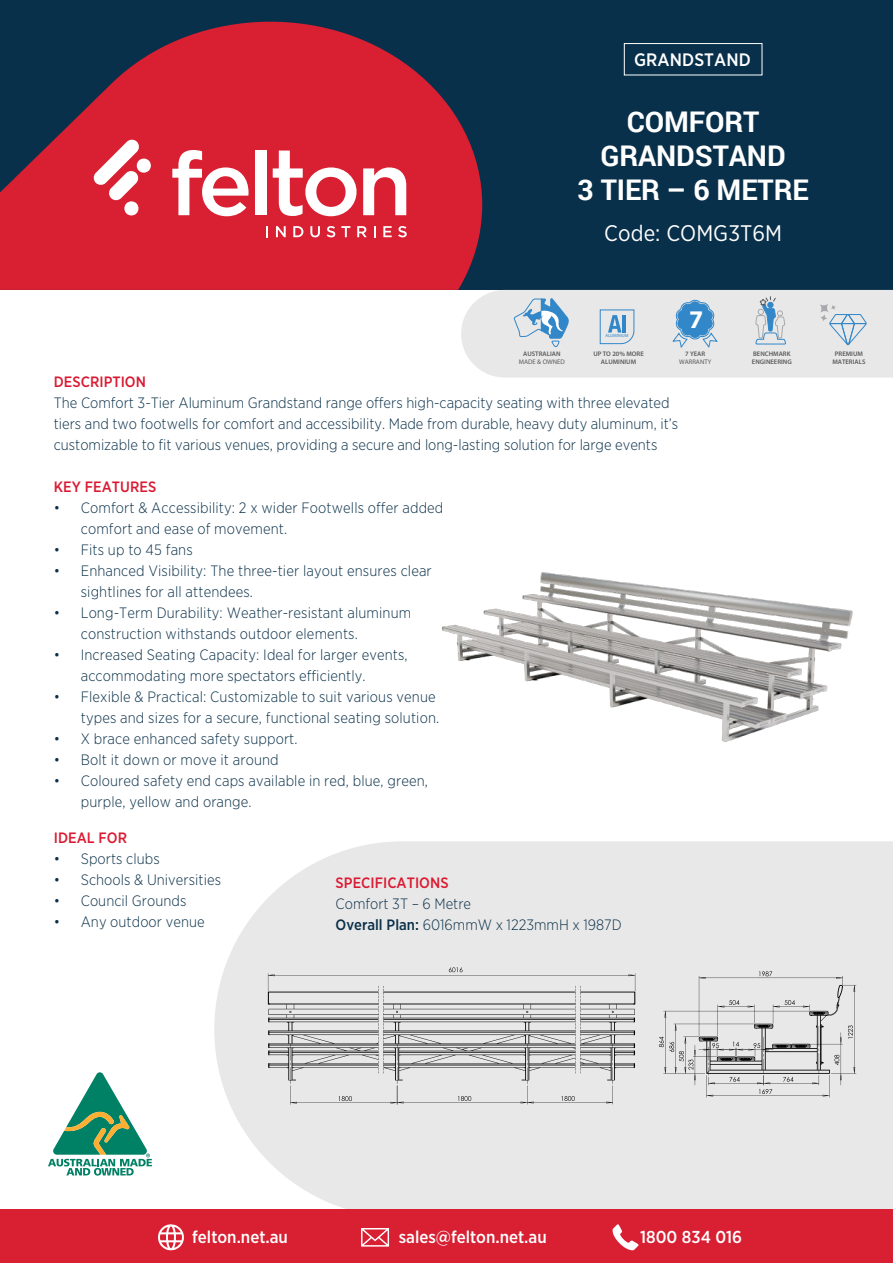
<style>
.page{position:relative;width:893px;height:1263px;background:#fff}
.page>*{position:absolute;margin:0;border:0;box-sizing:border-box;transform-origin:0 0}
.t1{font:700 28.5px/34.2px "Roboto";letter-spacing:-.005em;color:#fff;text-align:center}
.t2{font:700 25.5px "Myriad Pro";color:#fff}
.t3{font:22.5px "Gotham Narrow";color:#fff}
.t4{font:500 18px "Gotham Narrow";letter-spacing:.005em;color:#fff}
.t5{font:500 17.25px "Gotham Narrow";color:#fff}
.t6{font:300 15px/21px "Gotham Narrow";letter-spacing:.01em;color:#0a3049}
.t7{font:500 15px "Gotham Narrow";letter-spacing:.005em;color:#da1a32}
.t8{font:600 6.6px/7.9px "Myriad Pro";color:#58595b;text-align:center}
.t9{font:6.6px "Myriad Pro";color:#58595b}
.t10{font:4.5px "Myriad Pro";color:#3187c8}
.s1{font-weight:500}
</style>
<div class="page">
<svg style="left:214px;top:841px;width:679px;height:369px;background:#eae9e9"></svg>
<img style="left:442px;top:572px;width:411px;height:170px">
<svg style="left:268px;top:967px;width:367px;height:138px;background:#cfcece"></svg>
<svg style="left:659px;top:971px;width:197px;height:126px;background:#d6d5d5"></svg>
<div style="left:0;top:0;width:893px;height:290px;background:#09304a"></div>
<div style="left:624px;top:43px;width:138px;height:32px;border:1px solid #fff"></div>
<div style="left:0;top:1210px;width:893px;height:53px;background:#d91f32"></div>
<svg style="left:48px;top:1072px;width:104px;height:103px"></svg>
<svg style="left:158px;top:1224px;width:26px;height:26px"></svg>
<svg style="left:613px;top:1224px;width:25px;height:26px"></svg>
<svg style="left:361px;top:1228px;width:28px;height:18px"></svg>
<svg style="left:0;top:21px;width:468px;height:269px;fill:#d91f32"></svg>
<svg style="left:172px;top:150px;width:77px;height:66px;background:#e9818b"></svg>
<div style="left:256px;top:151px;width:11px;height:64px;background:#fff"></div>
<svg style="left:273px;top:151px;width:84px;height:65px;background:#e87b86"></svg>
<svg style="left:363px;top:167px;width:43px;height:48px;background:#ee9fa7"></svg>
<svg style="left:266px;top:226px;width:2px;height:11px"></svg>
<svg style="left:276px;top:226px;width:10px;height:11px"></svg>
<svg style="left:293px;top:226px;width:10px;height:11px"></svg>
<svg style="left:310px;top:226px;width:10px;height:11px"></svg>
<svg style="left:327px;top:226px;width:8px;height:11px"></svg>
<svg style="left:341px;top:226px;width:9px;height:11px"></svg>
<svg style="left:357px;top:226px;width:10px;height:11px"></svg>
<svg style="left:374px;top:226px;width:2px;height:11px"></svg>
<svg style="left:383px;top:226px;width:9px;height:11px"></svg>
<svg style="left:398px;top:226px;width:9px;height:11px"></svg>
<svg style="left:93px;top:139px;width:59px;height:77px;background:#e56b77"></svg>
<svg style="left:461px;top:139px;width:432px;height:239px"></svg>
<p class="t4" style="left:634px;top:52px;width:118px">GRANDSTAND</p>
<h1 class="t1" style="left:578px;top:105px;width:233px">COMFORT<br>GRANDSTAND<br>3 TIER – 6 METRE</h1>
<h3 class="t3" style="left:604px;top:223px;width:179px">Code: COMG3T6M</h3>
<p class="t8" style="left:523px;top:349px;width:39px">AUSTRALIAN</p>
<p class="t9" style="left:519px;top:357px;width:48px">MADE &amp; OWNED</p>
<p class="t10" style="left:605px;top:333px;width:25px">ALUMINIUM</p>
<p class="t8" style="left:593px;top:350px;width:52px">UP TO 20% MORE<br>ALUMINIUM</p>
<h2 class="t2" style="left:689px;top:304px;width:16px">7</h2>
<p class="t8" style="left:685px;top:349px;width:22px">7 YEAR</p>
<p class="t9" style="left:679px;top:357px;width:34px">WARRANTY</p>
<p class="t7" style="left:54px;top:375px;width:94px">DESCRIPTION</p>
<p class="t6" style="left:54px;top:393px;width:626px">The Comfort 3-Tier Aluminum Grandstand range offers high-capacity seating with three elevated tiers and two footwells for comfort and accessibility. Made from durable, heavy duty aluminum, it’s customizable to fit various venues, providing a secure and long-lasting solution for large events</p>
<p class="t7" style="left:54px;top:480px;width:104px">KEY FEATURES</p>
<p class="t6" style="left:81px;top:498px;width:364px;text-indent:-27px">• Comfort &amp; Accessibility: 2 x wider Footwells offer added comfort and ease of movement.</p>
<p class="t6" style="left:54px;top:540px;width:140px">• Fits up to 45 fans</p>
<p class="t6" style="left:81px;top:561px;width:353px;text-indent:-27px">• Enhanced Visibility: The three-tier layout ensures clear sightlines for all attendees.</p>
<p class="t6" style="left:81px;top:603px;width:332px;text-indent:-27px">• Long-Term Durability: Weather-resistant aluminum construction withstands outdoor elements.</p>
<p class="t6" style="left:81px;top:645px;width:328px;text-indent:-27px">• Increased Seating Capacity: Ideal for larger events, accommodating more spectators efficiently.</p>
<p class="t6" style="left:54px;top:687px;width:387px;text-align:right">• Flexible &amp; Practical: Customizable to suit various venue types and sizes for a secure, functional seating solution.</p>
<p class="t6" style="left:54px;top:729px;width:245px">• X brace enhanced safety support.</p>
<p class="t6" style="left:54px;top:750px;width:226px">• Bolt it down or move it around</p>
<p class="t6" style="left:81px;top:771px;width:349px;text-indent:-27px">• Coloured safety end caps available in red, blue, green, purple, yellow and orange.</p>
<p class="t7" style="left:54px;top:831px;width:75px">IDEAL FOR</p>
<p class="t6" style="left:54px;top:849px;width:107px">• Sports clubs</p>
<p class="t6" style="left:54px;top:870px;width:169px">• Schools &amp; Universities</p>
<p class="t6" style="left:54px;top:891px;width:134px">• Council Grounds</p>
<p class="t6" style="left:54px;top:912px;width:152px">• Any outdoor venue</p>
<p class="t7" style="left:336px;top:876px;width:115px">SPECIFICATIONS</p>
<p class="t6" style="left:336px;top:894px;width:288px">Comfort 3T – 6 Metre<br><span class="s1">Overall Plan:</span> 6016mmW x 1223mmH x 1987D</p>
<p class="t8" style="left:752px;top:349px;width:41px;text-align:left">BENCHMARK<br>ENGINEERING</p>
<p class="t8" style="left:832px;top:349px;width:35px">PREMIUM<br>MATERIALS</p>
<p class="t5" style="left:192px;top:1229px;width:97px">felton.net.au</p>
<p class="t5" style="left:640px;top:1229px;width:103px">1800 834 016</p>
<p class="t5" style="left:399px;top:1229px;width:150px">sales@felton.net.au</p>
</div>
